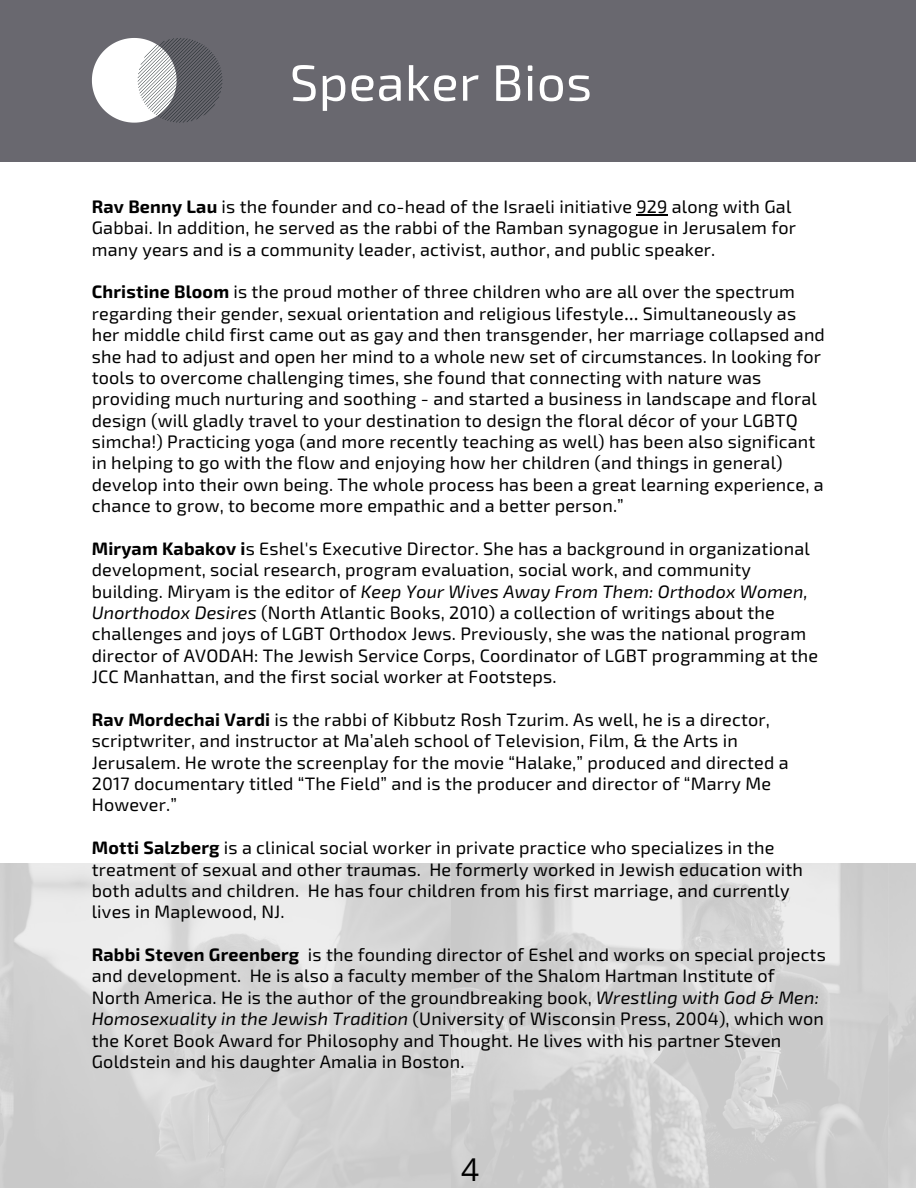
<style>
.page{position:relative;width:918px;height:1188px;background:#fff}
.page>*{position:absolute;margin:0;border:0;box-sizing:border-box;transform-origin:0 0}
.t1{font:50.85px "Exo 2";letter-spacing:.01em;color:#fff}
.t2{font:31.5px "Open Sans";color:#000}
.t3{font:18px/21.3px "Exo 2";letter-spacing:.01em;color:#000}
.s1{font-weight:700}
.s2{font-family:"Noto Sans Gurmukhi"}
.s3{font-style:italic}
</style>
<div class="page">
<div style="left:3px;top:0;width:913px;height:162px;background:#69686f"></div>
<svg style="left:92px;top:38px;width:130px;height:85px"></svg>
<img style="left:0;top:863px;width:916px;height:325px">
<hr style="left:636px;top:214px;width:32px;height:1px;background:#000">
<h1 class="t1" style="left:290px;top:50px;width:304px">Speaker Bios</h1>
<p class="t3" style="left:92px;top:195px;width:706px"><span class="s1">Rav Benny Lau</span> is the founder and co-head of the Israeli initiative 929 along with Gal<br>Gabbai. In addition, he served as the rabbi of the Ramban synagogue in Jerusalem for many years and is a community leader, activist, author, and public speaker.</p>
<p class="t3" style="left:92px;top:281px;width:735px"><span class="s1">Christine Bloom</span> is the proud mother of three children who are all over the spectrum regarding their gender, sexual orientation and religious lifestyle<span class="s2">…</span> Simultaneously as her middle child first came out as gay and then transgender, her marriage collapsed and she had to adjust and open her mind to a whole new set of circumstances. In looking for tools to overcome challenging times, she found that connecting with nature was providing much nurturing and soothing - and started a business in landscape and floral design (will gladly travel to your destination to design the floral décor of your LGBTQ simcha!) Practicing yoga (and more recently teaching as well) has been also significant in helping to go with the flow and enjoying how her children (and things in general) develop into their own being. The whole process has been a great learning experience, a chance to grow, to become more empathic and a better person.”</p>
<p class="t3" style="left:92px;top:537px;width:728px"><span class="s1">Miryam Kabakov i</span>s Eshel's Executive Director. She has a background in organizational development, social research, program evaluation, social work, and community building. Miryam is the editor of <span class="s3">Keep Your Wives Away From Them: Orthodox Women, Unorthodox Desires</span> (North Atlantic Books, 2010) a collection of writings about the challenges and joys of LGBT Orthodox Jews. Previously, she was the national program director of AVODAH: The Jewish Service Corps, Coordinator of LGBT programming at the JCC Manhattan, and the first social worker at Footsteps.</p>
<p class="t3" style="left:92px;top:708px;width:698px"><span class="s1">Rav Mordechai Vardi</span> is the rabbi of Kibbutz Rosh Tzurim. As well, he is a director, scriptwriter, and instructor at Ma’aleh school of Television, Film, &amp; the Arts in Jerusalem. He wrote the screenplay for the movie “Halake,” produced and directed a 2017 documentary titled “The Field” and is the producer and director of “Marry Me However.”</p>
<p class="t3" style="left:92px;top:836px;width:713px"><span class="s1">Motti Salzberg</span> is a clinical social worker in private practice who specializes in the treatment of sexual and other traumas. He formerly worked in Jewish education with both adults and children. He has four children from his first marriage, and currently lives in Maplewood, NJ.</p>
<p class="t3" style="left:92px;top:943px;width:736px"><span class="s1">Rabbi Steven Greenberg</span> is the founding director of Eshel and works on special projects and development. He is also a faculty member of the Shalom Hartman Institute of North America. He is the author of the groundbreaking book, <span class="s3">Wrestling with God &amp; Men:<br>Homosexuality in the Jewish Tradition</span> (University of Wisconsin Press, 2004), which won the Koret Book Award for Philosophy and Thought. He lives with his partner Steven Goldstein and his daughter Amalia in Boston.</p>
<h2 class="t2" style="left:461px;top:1147px;width:19px">4</h2>
</div>
